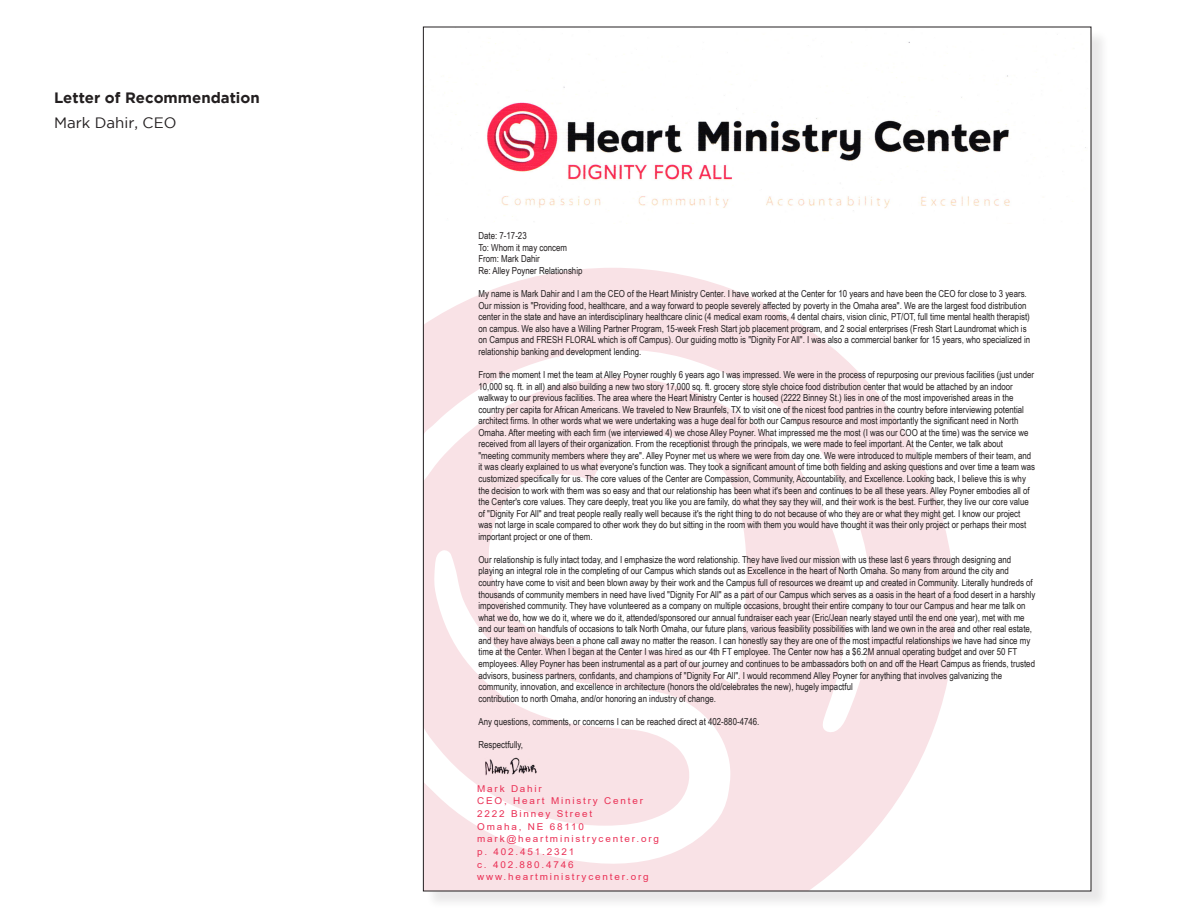
<style>
.page{position:relative;width:1188px;height:918px;background:#fff}
.page>*{position:absolute;margin:0;border:0;box-sizing:border-box;transform-origin:0 0}
.t1{font:700 15px "Gotham";color:#231f20}
.t2{font:15px "Gotham";color:#231f20}
.t3{font:9.6px/11.6px "Arial Narrow";color:#231f20}
.t4{font:9.45px/12.6px "Arial";letter-spacing:.185em;color:#ea3055;scale:1.05 1}
</style>
<div class="page">
<div style="left:425px;top:29px;width:685px;height:881px;background:#231f20;opacity:.1"></div>
<div style="left:423px;top:27px;width:668px;height:864px;background:#fff"></div>
<svg style="left:425px;top:268px;width:530px;height:621px;fill:#f9e2e6"></svg>
<svg style="left:425px;top:733px;width:306px;height:133px;fill:#f9e2e6"></svg>
<svg style="left:425px;top:347px;width:448px;height:386px;fill:#f9e2e6"></svg>
<img style="left:447px;top:41px;width:639px;height:176px">
<img style="left:484px;top:757px;width:53px;height:18px">
<p class="t1" style="left:54px;top:89px;width:207px">Letter of Recommendation</p>
<p class="t2" style="left:54px;top:114px;width:124px">Mark Dahir, CEO</p>
<p class="t3" style="left:478px;top:230px;width:106px">Date: 7-17-23<br>To: Whom it may concem<br>From: Mark Dahir<br>Re: Alley Poyner Relationship</p>
<p class="t3" style="left:478px;top:288px;width:553px">My name is Mark Dahir and I am the CEO of the Heart Ministry Center. I have worked at the Center for 10 years and have been the CEO for close to 3 years.<br>Our mission is "Providing food, healthcare, and a way forward to people severely affected by poverty in the Omaha area". We are the largest food distribution center in the state and have an interdisciplinary healthcare clinic (4 medical exam rooms, 4 dental chairs, vision clinic, PT/OT, full time mental health therapist) on campus. We also have a Willing Partner Program, 15-week Fresh Start job placement program, and 2 social enterprises (Fresh Start Laundromat which is on Campus and FRESH FLORAL which is off Campus). Our guiding motto is "Dignity For All". I was also a commercial banker for 15 years, who specialized in relationship banking and development lending.</p>
<p class="t3" style="left:478px;top:368px;width:558px">From the moment I met the team at Alley Poyner roughly 6 years ago I was impressed. We were in the process of repurposing our previous facilities (just under 10,000 sq. ft. in all) and also building a new two story 17,000 sq. ft. grocery store style choice food distribution center that would be attached by an indoor walkway to our previous facilities. The area where the Heart Ministry Center is housed (2222 Binney St.) lies in one of the most impoverished areas in the country per capita for African Americans. We traveled to New Braunfels, TX to visit one of the nicest food pantries in the country before interviewing potential architect firms. In other words what we were undertaking was a huge deal for both our Campus resource and most importantly the significant need in North Omaha. After meeting with each firm (we interviewed 4) we chose Alley Poyner. What impressed me the most (I was our COO at the time) was the service we received from all layers of their organization. From the receptionist through the principals, we were made to feel important. At the Center, we talk about "meeting community members where they are". Alley Poyner met us where we were from day one. We were introduced to multiple members of their team, and it was clearly explained to us what everyone's function was. They took a significant amount of time both fielding and asking questions and over time a team was customized specifically for us. The core values of the Center are Compassion, Community, Accountability, and Excellence. Looking back, I believe this is why the decision to work with them was so easy and that our relationship has been what it's been and continues to be all these years. Alley Poyner embodies all of the Center's core values. They care deeply, treat you like you are family, do what they say they will, and their work is the best. Further, they live our core value of "Dignity For All" and treat people really really well because it's the right thing to do not because of who they are or what they might get. I know our project was not large in scale compared to other work they do but sitting in the room with them you would have thought it was their only project or perhaps their most important project or one of them.</p>
<p class="t3" style="left:478px;top:553px;width:559px">Our relationship is fully intact today, and I emphasize the word relationship. They have lived our mission with us these last 6 years through designing and playing an integral role in the completing of our Campus which stands out as Excellence in the heart of North Omaha. So many from around the city and country have come to visit and been blown away by their work and the Campus full of resources we dreamt up and created in Community. Literally hundreds of thousands of community members in need have lived "Dignity For All" as a part of our Campus which serves as a oasis in the heart of a food desert in a harshly impoverished community. They have volunteered as a company on multiple occasions, brought their entire company to tour our Campus and hear me talk on what we do, how we do it, where we do it, attended/sponsored our annual fundraiser each year (Eric/Jean nearly stayed until the end one year), met with me and our team on handfuls of occasions to talk North Omaha, our future plans, various feasibility possibilities with land we own in the area and other real estate, and they have always been a phone call away no matter the reason. I can honestly say they are one of the most impactful relationships we have had since my time at the Center. When I began at the Center I was hired as our 4th FT employee. The Center now has a $6.2M annual operating budget and over 50 FT employees. Alley Poyner has been instrumental as a part of our journey and continues to be ambassadors both on and off the Heart Campus as friends, trusted advisors, business partners, confidants, and champions of "Dignity For All". I would recommend Alley Poyner for anything that involves galvanizing the community, innovation, and excellence in architecture (honors the old/celebrates the new), hugely impactful<br>contribution to north Omaha, and/or honoring an industry of change.</p>
<p class="t3" style="left:478px;top:715px;width:283px">Any questions, comments, or concerns I can be reached direct at 402-880-4746.</p>
<p class="t3" style="left:478px;top:738px;width:46px">Respectfully,</p>
<p class="t4" style="left:477px;top:782px;width:175px">Mark Dahir<br>CEO, Heart Ministry Center<br>2222 Binney Street<br>Omaha, NE 68110 mark@heartministrycenter.org p. 402.451.2321<br>c. 402.880.4746 www.heartministrycenter.org</p>
</div>
